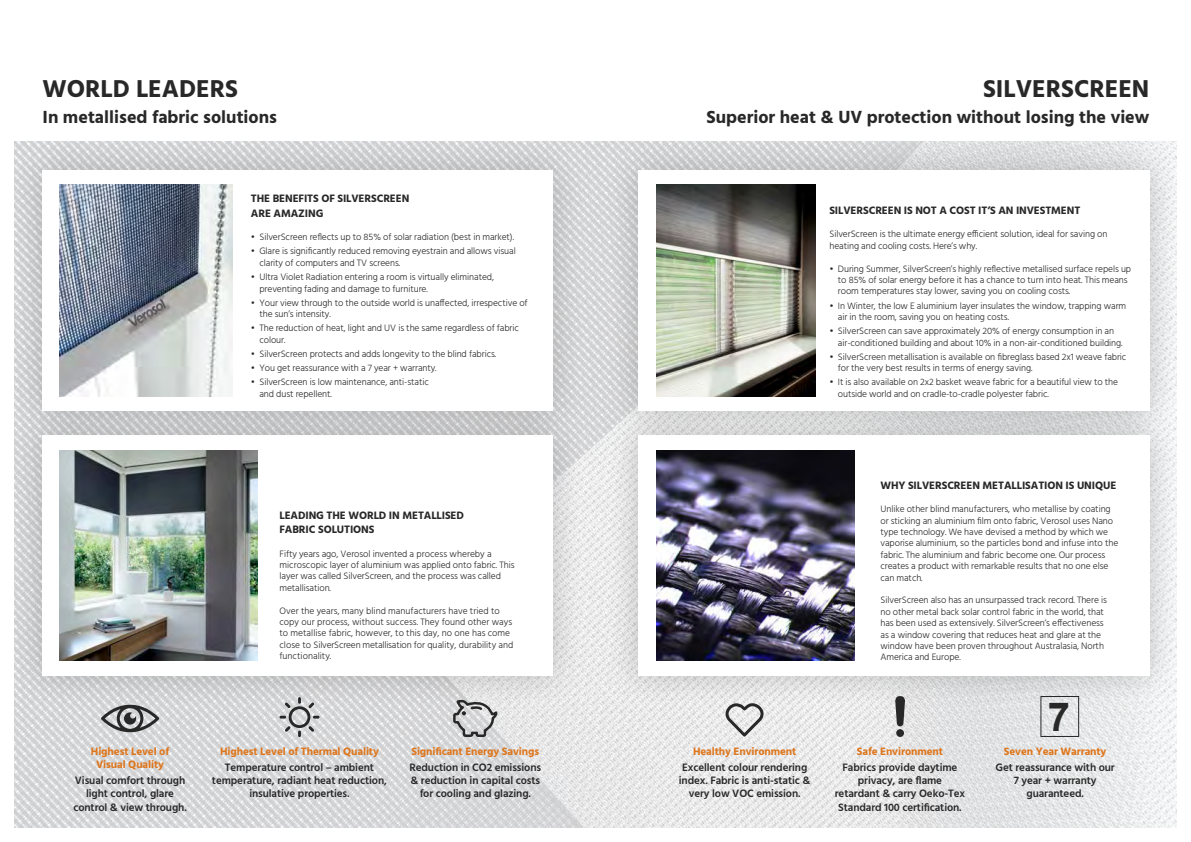
<style>
.page{position:relative;width:1191px;height:842px;background:#fff}
.page>*{position:absolute;margin:0;border:0;box-sizing:border-box;transform-origin:0 0}
.t1{font:700 40px "Arial";color:#292829}
.t2{font:700 25px "Hind";color:#292829}
.t3{font:700 18px "Hind";color:#292829}
.t4{font:600 11px/13.2px "Hind";letter-spacing:-.01em;color:#292829;text-align:center}
.t5{font:700 11px/14.4px "Hind";letter-spacing:-.01em;color:#292829}
.t6{font:700 11px/13.2px "Hind";letter-spacing:-.01em;color:#de761c;text-align:center}
.t7{font:300 9.5px/11.4px "Hind";letter-spacing:-.01em;color:#292829}
</style>
<div class="page">
<img style="left:14px;top:142px;width:1162px;height:686px">
<div style="left:11px;top:403px;width:574px;height:305px;background:#000;opacity:.2"></div>
<div style="left:43px;top:435px;width:510px;height:241px;background:#fff"></div>
<div style="left:606px;top:403px;width:575px;height:305px;background:#000;opacity:.2"></div>
<div style="left:638px;top:435px;width:511px;height:241px;background:#fff"></div>
<img style="left:59px;top:451px;width:199px;height:209px">
<div style="left:11px;top:138px;width:574px;height:305px;background:#000;opacity:.2"></div>
<div style="left:43px;top:170px;width:510px;height:241px;background:#fff"></div>
<div style="left:606px;top:138px;width:575px;height:305px;background:#000;opacity:.2"></div>
<div style="left:638px;top:170px;width:511px;height:241px;background:#fff"></div>
<img style="left:60px;top:184px;width:172px;height:213px">
<img style="left:656px;top:184px;width:159px;height:213px">
<svg style="left:279px;top:697px;width:40px;height:40px;background:#b8b8b9"></svg>
<svg style="left:453px;top:698px;width:43px;height:39px;background:#b2b2b3"></svg>
<svg style="left:101px;top:705px;width:58px;height:27px;background:#939395"></svg>
<svg style="left:724px;top:702px;width:41px;height:35px"></svg>
<svg style="left:894px;top:696px;width:11px;height:30px"></svg>
<div style="left:896px;top:729px;width:8px;height:8px;background:#292829;border-radius:50%"></div>
<div style="left:1040px;top:696px;width:39px;height:41px;border:1px solid #292829"></div>
<img style="left:656px;top:451px;width:199px;height:209px">
<h2 class="t2" style="left:43px;top:74px;width:197px">WORLD LEADERS</h2>
<h3 class="t3" style="left:43px;top:106px;width:236px">In metallised fabric solutions</h3>
<p class="t5" style="left:251px;top:191px;width:160px">THE BENEFITS OF SILVERSCREEN<br>ARE AMAZING</p>
<p class="t7" style="left:251px;top:232px;width:265px">• SilverScreen reflects up to 85% of solar radiation (best in market).</p>
<p class="t7" style="left:259px;top:246px;width:258px;text-indent:-9px">• Glare is significantly reduced removing eyestrain and allows visual clarity of computers and TV screens.</p>
<p class="t7" style="left:259px;top:272px;width:236px;text-indent:-9px">• Ultra Violet Radiation entering a room is virtually eliminated, preventing fading and damage to furniture.</p>
<p class="t7" style="left:259px;top:297px;width:270px;text-indent:-9px">• Your view through to the outside world is unaffected, irrespective of the sun’s intensity.</p>
<p class="t7" style="left:259px;top:323px;width:261px;text-indent:-9px">• The reduction of heat, light and UV is the same regardless of fabric colour.</p>
<p class="t7" style="left:251px;top:349px;width:247px">• SilverScreen protects and adds longevity to the blind fabrics.</p>
<p class="t7" style="left:251px;top:363px;width:187px">• You get reassurance with a 7 year + warranty.</p>
<p class="t7" style="left:259px;top:377px;width:171px;text-indent:-9px">• SilverScreen is low maintenance, anti-static and dust repellent.</p>
<p class="t5" style="left:279px;top:508px;width:186px">LEADING THE WORLD IN METALLISED<br>FABRIC SOLUTIONS</p>
<p class="t7" style="left:279px;top:548px;width:236px">Fifty years ago, Verosol invented a process whereby a microscopic layer of aluminium was applied onto fabric. This layer was called SilverScreen, and the process was called metallisation.</p>
<p class="t7" style="left:279px;top:605px;width:235px">Over the years, many blind manufacturers have tried to copy our process, without success. They found other ways to metallise fabric, however, to this day, no one has come close to SilverScreen metallisation for quality, durability and functionality.</p>
<p class="t6" style="left:91px;top:745px;width:80px">Highest Level of<br>Visual Quality</p>
<p class="t4" style="left:73px;top:775px;width:115px">Visual comfort through light control, glare control &amp; view through.</p>
<p class="t6" style="left:220px;top:745px;width:160px">Highest Level of Thermal Quality</p>
<p class="t4" style="left:212px;top:761px;width:177px">Temperature control – ambient temperature, radiant heat reduction, insulative properties.</p>
<p class="t6" style="left:411px;top:745px;width:129px">Significant Energy Savings</p>
<p class="t4" style="left:409px;top:761px;width:133px">Reduction in CO2 emissions &amp; reduction in capital costs for cooling and glazing.</p>
<h2 class="t2" style="left:983px;top:74px;width:168px">SILVERSCREEN</h2>
<h3 class="t3" style="left:706px;top:106px;width:444px">Superior heat &amp; UV protection without losing the view</h3>
<p class="t5" style="left:829px;top:203px;width:252px">SILVERSCREEN IS NOT A COST IT’S AN INVESTMENT</p>
<p class="t7" style="left:829px;top:229px;width:279px">SilverScreen is the ultimate energy efficient solution, ideal for saving on heating and cooling costs. Here’s why.</p>
<p class="t7" style="left:838px;top:263px;width:295px;text-indent:-9px">• During Summer, SilverScreen’s highly reflective metallised surface repels up to 85% of solar energy before it has a chance to turn into heat. This means room temperatures stay lower, saving you on cooling costs.</p>
<p class="t7" style="left:838px;top:300px;width:290px;text-indent:-9px">• In Winter, the low E aluminium layer insulates the window, trapping warm air in the room, saving you on heating costs.</p>
<p class="t7" style="left:838px;top:326px;width:286px;text-indent:-9px">• SilverScreen can save approximately 20% of energy consumption in an air-conditioned building and about 10% in a non-air-conditioned building.</p>
<p class="t7" style="left:838px;top:351px;width:290px;text-indent:-9px">• SilverScreen metallisation is available on fibreglass based 2x1 weave fabric for the very best results in terms of energy saving.</p>
<p class="t7" style="left:838px;top:377px;width:281px;text-indent:-9px">• It is also available on 2x2 basket weave fabric for a beautiful view to the outside world and on cradle-to-cradle polyester fabric.</p>
<p class="t6" style="left:693px;top:745px;width:105px">Healthy Environment</p>
<p class="t4" style="left:679px;top:761px;width:133px">Excellent colour rendering index. Fabric is anti-static &amp; very low VOC emission.</p>
<p class="t5" style="left:880px;top:478px;width:237px">WHY SILVERSCREEN METALLISATION IS UNIQUE</p>
<p class="t7" style="left:880px;top:504px;width:239px">Unlike other blind manufacturers, who metallise by coating or sticking an aluminium film onto fabric, Verosol uses Nano type technology. We have devised a method by which we vaporise aluminium, so the particles bond and infuse into the fabric. The aluminium and fabric become one. Our process creates a product with remarkable results that no one else can match.</p>
<p class="t7" style="left:880px;top:595px;width:228px">SilverScreen also has an unsurpassed track record. There is no other metal back solar control fabric in the world, that has been used as extensively. SilverScreen’s effectiveness as a window covering that reduces heat and glare at the window have been proven throughout Australasia, North America and Europe.</p>
<p class="t6" style="left:857px;top:745px;width:88px">Safe Environment</p>
<p class="t4" style="left:835px;top:761px;width:132px">Fabrics provide daytime privacy, are flame retardant &amp; carry Oeko-Tex<br>Standard 100 certification.</p>
<h1 class="t1" style="left:1048px;top:694px;width:24px">7</h1>
<p class="t6" style="left:1004px;top:745px;width:104px">Seven Year Warranty</p>
<p class="t4" style="left:995px;top:761px;width:121px">Get reassurance with our<br>7 year + warranty guaranteed.</p>
</div>
